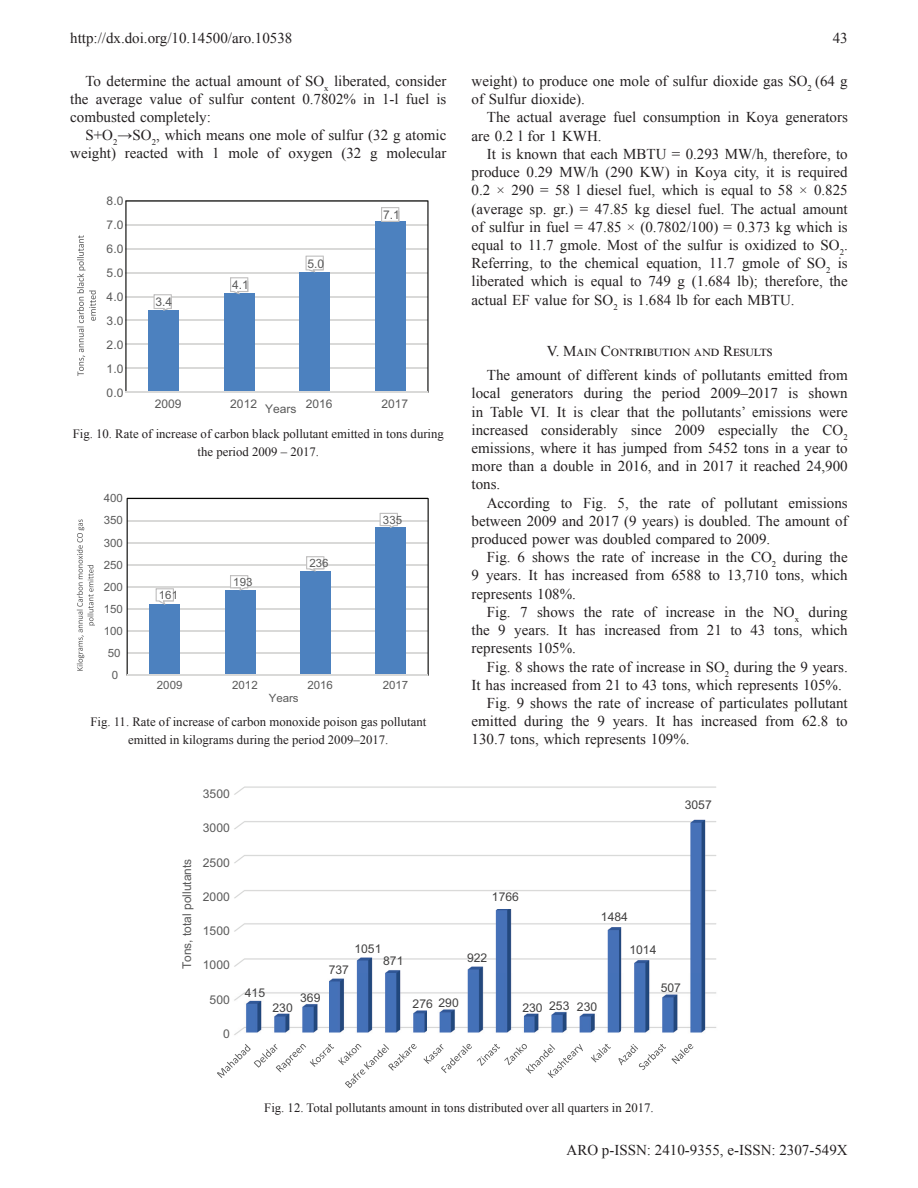
<style>
.page{position:relative;width:918px;height:1188px;background:#fff}
.page>*{position:absolute;margin:0;border:0;box-sizing:border-box;transform-origin:0 0}
.TX{font:15px/18.1px "Times New Roman";color:#231f20;text-align:justify}
.TX-2{font:15px "Times New Roman";letter-spacing:.065em;color:#231f20}
.FGC{font:12.75px/18px "Times New Roman";color:#231f20;text-align:center}
.t1{font:12px "Arial";color:#5a5a5a}
.t2{font:12px "Arial";color:#414040}
.t3{font:11.4px "Arial";color:#5a5a5a}
</style>
<div class="page">
<svg style="left:125px;top:200px;width:304px;height:193px"></svg>
<div style="left:149px;top:310px;width:30px;height:82px;background:#4c81bf"></div>
<div style="left:224px;top:294px;width:30px;height:98px;background:#4c81bf"></div>
<div style="left:300px;top:272px;width:30px;height:120px;background:#4c81bf"></div>
<div style="left:375px;top:221px;width:30px;height:171px;background:#4c81bf"></div>
<hr style="left:126px;top:392px;width:302px;height:1px;background:#d9d9d8">
<svg style="left:154px;top:294px;width:18px;height:17px"></svg>
<img style="left:157px;top:298px;width:15px;height:12px">
<img style="left:157px;top:298px;width:14px;height:11px">
<svg style="left:230px;top:277px;width:18px;height:17px"></svg>
<svg style="left:306px;top:256px;width:18px;height:16px"></svg>
<img style="left:323px;top:259px;width:1px;height:12px">
<img style="left:309px;top:259px;width:14px;height:12px">
<svg style="left:381px;top:207px;width:19px;height:15px"></svg>
<img style="left:385px;top:211px;width:14px;height:11px">
<svg style="left:77px;top:235px;width:19px;height:141px"></svg>
<svg style="left:127px;top:498px;width:302px;height:178px"></svg>
<div style="left:150px;top:604px;width:30px;height:71px;background:#4c81bf"></div>
<div style="left:225px;top:590px;width:30px;height:85px;background:#4c81bf"></div>
<div style="left:300px;top:571px;width:30px;height:104px;background:#4c81bf"></div>
<div style="left:375px;top:527px;width:31px;height:148px;background:#4c81bf"></div>
<hr style="left:127px;top:675px;width:301px;height:1px;background:#d9d9d8">
<svg style="left:156px;top:588px;width:18px;height:17px"></svg>
<img style="left:159px;top:592px;width:15px;height:10px">
<svg style="left:230px;top:575px;width:19px;height:16px"></svg>
<img style="left:233px;top:579px;width:15px;height:10px">
<svg style="left:306px;top:556px;width:19px;height:16px"></svg>
<img style="left:309px;top:560px;width:15px;height:10px">
<svg style="left:380px;top:513px;width:19px;height:15px"></svg>
<img style="left:383px;top:516px;width:15px;height:11px">
<svg style="left:77px;top:519px;width:18px;height:152px"></svg>
<img style="left:234px;top:786px;width:483px;height:249px">
<svg style="left:217px;top:1044px;width:200px;height:44px"></svg>
<svg style="left:423px;top:1044px;width:160px;height:34px"></svg>
<svg style="left:591px;top:1044px;width:20px;height:18px"></svg>
<svg style="left:618px;top:1044px;width:48px;height:26px"></svg>
<svg style="left:672px;top:1044px;width:21px;height:20px"></svg>
<p class="TX" style="left:70px;top:28px;width:224px">http://dx.doi.org/10.14500/aro.10538</p>
<p class="TX" style="left:833px;top:28px;width:16px">43</p>
<p class="TX" style="left:70px;top:72px;width:378px;text-indent:15px">To determine the actual amount of SO<sub>x</sub> liberated, consider the average value of sulfur content 0.7802% in 1-l fuel is combusted completely:</p>
<p class="TX" style="left:70px;top:126px;width:378px;text-align:right">S+O<sub>2</sub>→SO<sub>2</sub>, which means one mole of sulfur (32 g atomic weight) reacted with 1 mole of oxygen (32 g molecular</p>
<p class="TX" style="left:472px;top:71px;width:378px">weight) to produce one mole of sulfur dioxide gas SO<sub>2</sub> (64 g of Sulfur dioxide).</p>
<p class="TX" style="left:472px;top:108px;width:378px;text-indent:15px">The actual average fuel consumption in Koya generators are 0.2 l for 1 KWH.</p>
<p class="TX" style="left:472px;top:144px;width:378px;text-indent:15px">It is known that each MBTU = 0.293 MW/h, therefore, to produce 0.29 MW/h (290 KW) in Koya city, it is required 0.2 × 290 = 58 l diesel fuel, which is equal to 58 × 0.825 (average sp. gr.) = 47.85 kg diesel fuel. The actual amount of sulfur in fuel = 47.85 × (0.7802/100) = 0.373 kg which is equal to 11.7 gmole. Most of the sulfur is oxidized to SO<sub>2</sub>.<br>Referring, to the chemical equation, 11.7 gmole of SO<sub>2</sub> is liberated which is equal to 749 g (1.684 lb); therefore, the actual EF value for SO<sub>2</sub> is 1.684 lb for each MBTU.</p>
<h1 class="TX-2" style="left:547px;top:340px;width:227px">V. Main Contribution and Results</h1>
<p class="TX" style="left:472px;top:365px;width:378px;text-indent:15px">The amount of different kinds of pollutants emitted from local generators during the period 2009–2017 is shown in Table VI. It is clear that the pollutants’ emissions were increased considerably since 2009 especially the CO<sub>2 </sub>emissions, where it has jumped from 5452 tons in a year to more than a double in 2016, and in 2017 it reached 24,900 tons.</p>
<p class="TX" style="left:472px;top:493px;width:378px;text-indent:15px">According to Fig. 5, the rate of pollutant emissions between 2009 and 2017 (9 years) is doubled. The amount of produced power was doubled compared to 2009.</p>
<p class="TX" style="left:472px;top:548px;width:378px;text-indent:15px">Fig. 6 shows the rate of increase in the CO<sub>2</sub> during the 9 years. It has increased from 6588 to 13,710 tons, which represents 108%.</p>
<p class="TX" style="left:472px;top:602px;width:378px;text-indent:15px">Fig. 7 shows the rate of increase in the NO<sub>x</sub> during the 9 years. It has increased from 21 to 43 tons, which represents 105%.</p>
<p class="TX" style="left:472px;top:657px;width:378px;text-indent:15px">Fig. 8 shows the rate of increase in SO<sub>2</sub> during the 9 years.<br>It has increased from 21 to 43 tons, which represents 105%.</p>
<p class="TX" style="left:472px;top:693px;width:378px;text-indent:15px">Fig. 9 shows the rate of increase of particulates pollutant emitted during the 9 years. It has increased from 62.8 to 130.7 tons, which represents 109%.</p>
<p class="t1" style="left:107px;top:193px;width:18px">8.0</p>
<p class="t1" style="left:383px;top:207px;width:18px">7.1</p>
<p class="t1" style="left:107px;top:217px;width:18px">7.0</p>
<p class="t1" style="left:107px;top:241px;width:18px">6.0</p>
<p class="t1" style="left:308px;top:255px;width:18px">5.0</p>
<p class="t1" style="left:107px;top:264px;width:18px">5.0</p>
<p class="t1" style="left:232px;top:277px;width:18px">4.1</p>
<p class="t1" style="left:107px;top:288px;width:18px">4.0</p>
<p class="t1" style="left:156px;top:294px;width:18px">3.4</p>
<p class="t1" style="left:107px;top:312px;width:18px">3.0</p>
<p class="t1" style="left:107px;top:336px;width:18px">2.0</p>
<p class="t1" style="left:107px;top:360px;width:18px">1.0</p>
<p class="t1" style="left:107px;top:384px;width:18px">0.0</p>
<p class="t1" style="left:155px;top:395px;width:28px">2009</p>
<p class="t1" style="left:230px;top:395px;width:28px">2012</p>
<p class="t1" style="left:306px;top:395px;width:28px">2016</p>
<p class="t1" style="left:381px;top:395px;width:28px">2017</p>
<p class="t1" style="left:265px;top:400px;width:33px">Years</p>
<p class="FGC" style="left:73px;top:425px;width:373px">Fig. 10. Rate of increase of carbon black pollutant emitted in tons during the period 2009 – 2017.</p>
<p class="t3" style="left:104px;top:490px;width:21px">400</p>
<p class="t3" style="left:383px;top:512px;width:21px">335</p>
<p class="t3" style="left:104px;top:513px;width:21px">350</p>
<p class="t3" style="left:104px;top:535px;width:21px">300</p>
<p class="t3" style="left:309px;top:555px;width:21px">236</p>
<p class="t3" style="left:104px;top:557px;width:21px">250</p>
<p class="t3" style="left:233px;top:574px;width:21px">193</p>
<p class="t3" style="left:104px;top:579px;width:21px">200</p>
<p class="t3" style="left:159px;top:587px;width:21px">161</p>
<p class="t3" style="left:104px;top:601px;width:21px">150</p>
<p class="t3" style="left:104px;top:623px;width:21px">100</p>
<p class="t3" style="left:108px;top:645px;width:14px">50</p>
<p class="t3" style="left:112px;top:667px;width:8px">0</p>
<p class="t3" style="left:157px;top:677px;width:27px">2009</p>
<p class="t3" style="left:232px;top:677px;width:27px">2012</p>
<p class="t3" style="left:307px;top:677px;width:27px">2016</p>
<p class="t3" style="left:383px;top:677px;width:27px">2017</p>
<p class="t3" style="left:269px;top:691px;width:32px">Years</p>
<p class="FGC" style="left:90px;top:713px;width:337px">Fig. 11. Rate of increase of carbon monoxide poison gas pollutant emitted in kilograms during the period 2009–2017.</p>
<p class="t1" style="left:203px;top:786px;width:29px">3500</p>
<p class="t1" style="left:203px;top:820px;width:29px">3000</p>
<p class="t1" style="left:179px;top:969px;width:112px;rotate:-90deg">Tons, total pollutants</p>
<p class="t1" style="left:203px;top:854px;width:29px">2500</p>
<p class="t1" style="left:203px;top:888px;width:29px">2000</p>
<p class="t1" style="left:203px;top:923px;width:29px">1500</p>
<p class="t1" style="left:203px;top:957px;width:29px">1000</p>
<p class="t1" style="left:210px;top:991px;width:22px">500</p>
<p class="t1" style="left:223px;top:1025px;width:8px">0</p>
<p class="t2" style="left:685px;top:797px;width:29px">3057</p>
<p class="t2" style="left:245px;top:985px;width:22px">415</p>
<p class="t2" style="left:273px;top:999px;width:22px">230</p>
<p class="t2" style="left:300px;top:989px;width:22px">369</p>
<p class="t2" style="left:354px;top:940px;width:29px">1051</p>
<p class="t2" style="left:329px;top:962px;width:22px">737</p>
<p class="t2" style="left:383px;top:953px;width:22px">871</p>
<p class="t2" style="left:492px;top:888px;width:29px">1766</p>
<p class="t2" style="left:601px;top:908px;width:29px">1484</p>
<p class="t2" style="left:467px;top:950px;width:22px">922</p>
<p class="t2" style="left:413px;top:995px;width:48px">276 290</p>
<p class="t2" style="left:522px;top:999px;width:76px">230 253 230</p>
<p class="t2" style="left:629px;top:942px;width:29px">1014</p>
<p class="t2" style="left:661px;top:979px;width:22px">507</p>
<p class="FGC" style="left:264px;top:1099px;width:391px">Fig. 12. Total pollutants amount in tons distributed over all quarters in 2017.</p>
<p class="TX" style="left:567px;top:1141px;width:283px">ARO p-ISSN: 2410-9355, e-ISSN: 2307-549X</p>
</div>
